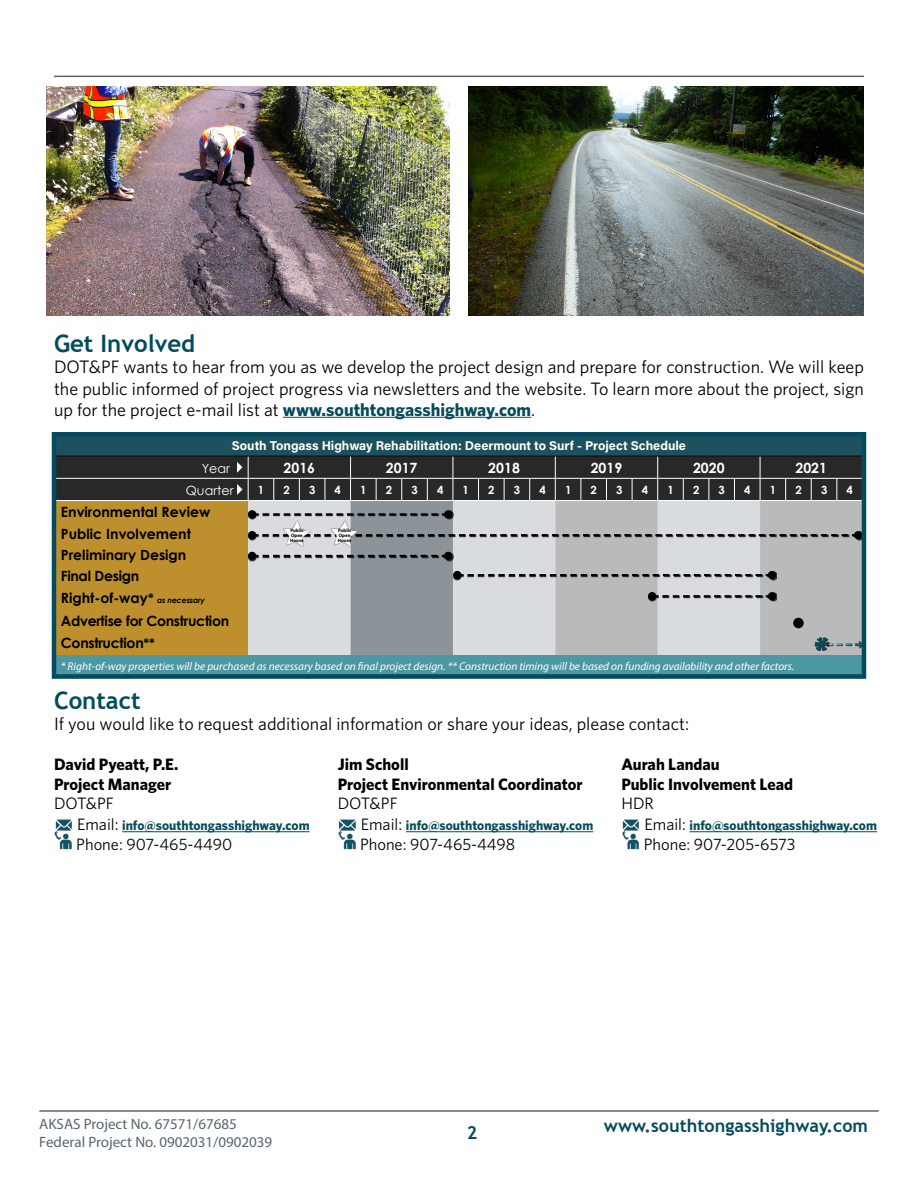
<style>
.page{position:relative;width:918px;height:1188px;background:#fff}
.page>*{position:absolute;margin:0;border:0;box-sizing:border-box;transform-origin:0 0}
.t1{font:700 24px "Trebuchet MS";color:#044c5d}
.t2{font:18px/21px "Whitney";color:#000;text-align:justify}
.t3{font:700 18px "Trebuchet MS";color:#044c5d}
.t4{font:700 16.5px/19.5px "Whitney";color:#000}
.t5{font:16.5px "Whitney";color:#000}
.t6{font:15px "Myriad Pro";color:#596670}
.t7{font:700 14.1px/22.4px "Century Gothic";letter-spacing:-.02em;color:#000}
.t8{font:700 14.1px/21.9px "Century Gothic";color:#000}
.t9{font:700 14.1px "Century Gothic";color:#fff}
.t10{font:700 13.5px "Whitney";color:#044c5d}
.t11{font:700 12.75px "Acumin Pro";color:#fff}
.t12{font:12.75px "Century Gothic";color:#fff}
.t13{font:italic 11.25px "Myriad Pro";color:#fff}
.t14{font:700 11.25px "Century Gothic";color:#fff}
.t15{font:700 4.8px/4.8px "Myriad Pro";color:#000}
.s1{font-weight:700;color:#044c5d}
.s2{font-size:13.05px}
.s3{font-style:italic;font-size:7.8px}
.s4{font-weight:400;font-size:16.5px;color:#000}
</style>
<div class="page">
<hr style="left:39px;top:1110px;width:840px;height:2px;background:#596670">
<hr style="left:54px;top:76px;width:810px;height:1px;background:#596670">
<hr style="left:283px;top:417px;width:248px;height:1px;background:#044c5d">
<hr style="left:122px;top:831px;width:188px;height:1px;background:#044c5d">
<img style="left:54px;top:819px;width:18px;height:31px">
<hr style="left:406px;top:831px;width:187px;height:1px;background:#044c5d">
<img style="left:338px;top:819px;width:18px;height:31px">
<hr style="left:690px;top:831px;width:187px;height:1px;background:#044c5d">
<img style="left:622px;top:819px;width:17px;height:31px">
<svg style="left:57px;top:437px;width:804px;height:237px;background:#8c9185"></svg>
<div style="left:793px;top:618px;width:11px;height:10px;background:#000;border-radius:50%"></div>
<div style="left:52px;top:432px;width:814px;height:247px;border:4px solid #044c5d"></div>
<img style="left:46px;top:86px;width:404px;height:229px">
<img style="left:468px;top:86px;width:396px;height:229px">
<h1 class="t1" style="left:54px;top:329px;width:143px">Get Involved</h1>
<p class="t2" style="left:54px;top:356px;width:811px">DOT&amp;PF wants to hear from you as we develop the project design and prepare for construction. We will keep the public informed of project progress via newsletters and the website. To learn more about the project, sign up for the project e-mail list at <span class="s1">www.southtongasshighway.com</span>.</p>
<p class="t11" style="left:232px;top:437px;width:456px">South Tongass Highway Rehabilitation: Deermount to Surf - Project Schedule</p>
<p class="t12" style="left:202px;top:459px;width:30px">Year</p>
<p class="t9" style="left:284px;top:457px;width:33px">2016</p>
<p class="t9" style="left:386px;top:457px;width:33px">2017</p>
<p class="t9" style="left:488px;top:457px;width:33px">2018</p>
<p class="t9" style="left:591px;top:457px;width:33px">2019</p>
<p class="t9" style="left:693px;top:457px;width:33px">2020</p>
<p class="t9" style="left:795px;top:457px;width:33px">2021</p>
<p class="t12" style="left:186px;top:481px;width:49px">Quarter</p>
<p class="t14" style="left:258px;top:481px;width:8px">1</p>
<p class="t14" style="left:283px;top:481px;width:8px">2</p>
<p class="t14" style="left:309px;top:481px;width:8px">3</p>
<p class="t14" style="left:335px;top:481px;width:8px">4</p>
<p class="t14" style="left:360px;top:481px;width:8px">1</p>
<p class="t14" style="left:386px;top:481px;width:8px">2</p>
<p class="t14" style="left:411px;top:481px;width:8px">3</p>
<p class="t14" style="left:437px;top:481px;width:8px">4</p>
<p class="t14" style="left:463px;top:481px;width:8px">1</p>
<p class="t14" style="left:488px;top:481px;width:8px">2</p>
<p class="t14" style="left:514px;top:481px;width:8px">3</p>
<p class="t14" style="left:539px;top:481px;width:8px">4</p>
<p class="t14" style="left:565px;top:481px;width:8px">1</p>
<p class="t14" style="left:591px;top:481px;width:8px">2</p>
<p class="t14" style="left:616px;top:481px;width:8px">3</p>
<p class="t14" style="left:642px;top:481px;width:8px">4</p>
<p class="t14" style="left:667px;top:481px;width:8px">1</p>
<p class="t14" style="left:693px;top:481px;width:8px">2</p>
<p class="t14" style="left:719px;top:481px;width:8px">3</p>
<p class="t14" style="left:744px;top:481px;width:8px">4</p>
<p class="t14" style="left:770px;top:481px;width:8px">1</p>
<p class="t14" style="left:795px;top:481px;width:8px">2</p>
<p class="t14" style="left:821px;top:481px;width:8px">3</p>
<p class="t14" style="left:847px;top:481px;width:8px">4</p>
<p class="t8" style="left:61px;top:500px;width:151px">Environmental Review<br>Public Involvement<br>Preliminary Design</p>
<p class="t7" style="left:61px;top:564px;width:170px">Final Design<br>Right-of-way<span class="s2">*</span> <span class="s3">as necessary<br></span>Advertise for Construction<br>Construction<span class="s2">**</span></p>
<p class="t13" style="left:61px;top:659px;width:735px">* Right-of-way properties will be purchased as necessary based on final project design. ** Construction timing will be based on funding availability and other factors.</p>
<p class="t15" style="left:290px;top:528px;width:15px">Public<br>Open<br>House</p>
<p class="t15" style="left:338px;top:528px;width:15px">Public<br>Open<br>House</p>
<h1 class="t1" style="left:54px;top:685px;width:88px">Contact</h1>
<p class="t2" style="left:54px;top:713px;width:637px">If you would like to request additional information or share your ideas, please contact:</p>
<p class="t4" style="left:54px;top:755px;width:126px">David Pyeatt, P.E.<br>Project Manager</p>
<p class="t5" style="left:54px;top:793px;width:61px">DOT&amp;PF</p>
<p class="t10" style="left:77px;top:817px;width:234px"><span class="s4">Email:</span> info@southtongasshighway.com</p>
<p class="t5" style="left:76px;top:833px;width:158px">Phone: 907-465-4490</p>
<p class="t4" style="left:338px;top:755px;width:247px">Jim Scholl<br>Project Environmental Coordinator</p>
<p class="t5" style="left:338px;top:793px;width:61px">DOT&amp;PF</p>
<p class="t10" style="left:361px;top:817px;width:234px"><span class="s4">Email:</span> info@southtongasshighway.com</p>
<p class="t5" style="left:360px;top:833px;width:157px">Phone: 907-465-4498</p>
<p class="t4" style="left:621px;top:755px;width:173px">Aurah Landau<br>Public Involvement Lead</p>
<p class="t5" style="left:621px;top:793px;width:34px">HDR</p>
<p class="t10" style="left:644px;top:817px;width:234px"><span class="s4">Email:</span> info@southtongasshighway.com</p>
<p class="t5" style="left:644px;top:833px;width:153px">Phone: 907-205-6573</p>
<p class="t6" style="left:39px;top:1115px;width:199px">AKSAS Project No. 67571/67685</p>
<p class="t3" style="left:467px;top:1121px;width:12px">2</p>
<p class="t3" style="left:604px;top:1115px;width:266px">www.southtongasshighway.com</p>
<p class="t6" style="left:39px;top:1133px;width:234px">Federal Project No. 0902031/0902039</p>
</div>
